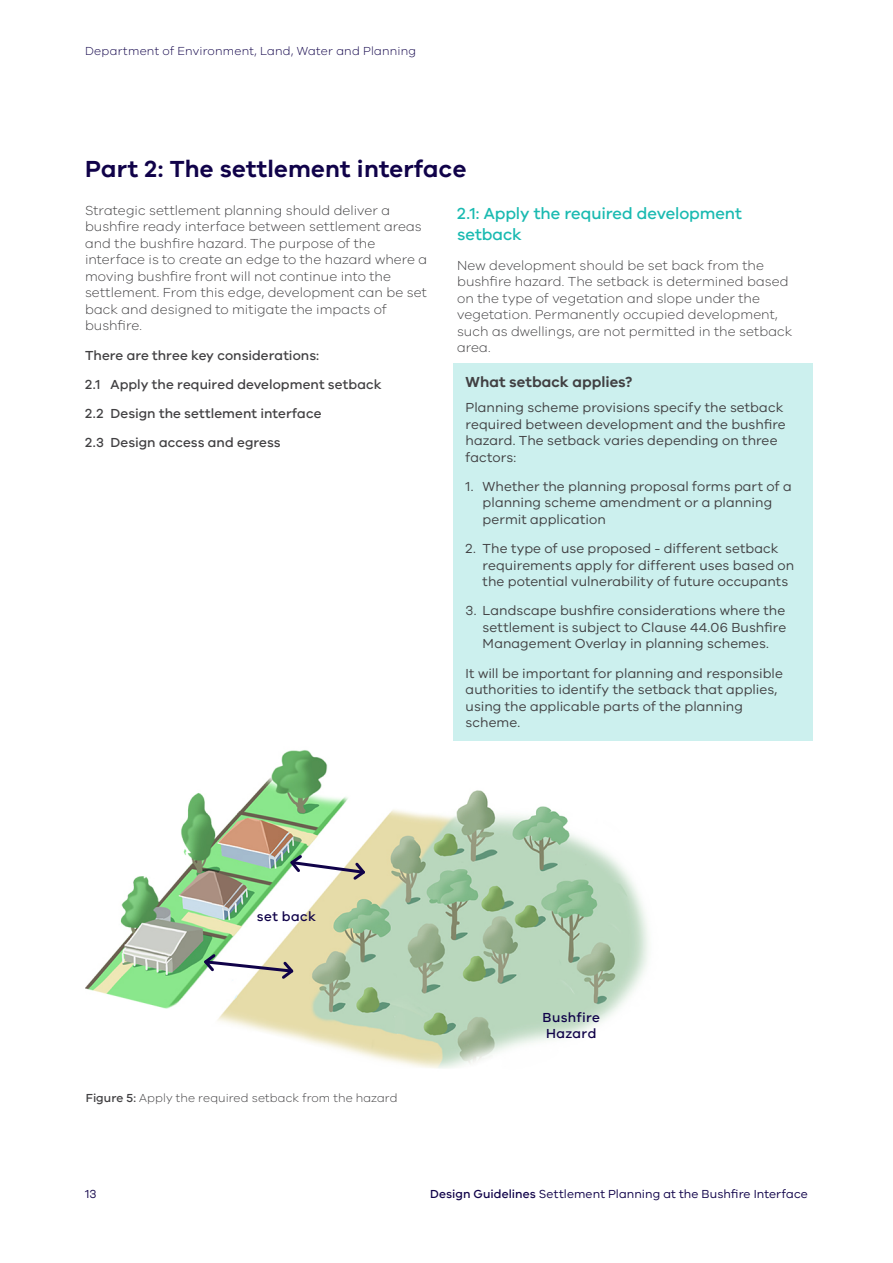
<style>
.page{position:relative;width:893px;height:1263px;background:#fff}
.page>*{position:absolute;margin:0;border:0;box-sizing:border-box;transform-origin:0 0}
.t1{font:600 24px "VIC";letter-spacing:.01em;color:#100249}
.t2{font:500 16.5px/21px "VIC";letter-spacing:-.005em;color:#1abab1}
.t3{font:600 15px "VIC";color:#414042}
.t4{font:13.5px/16.5px "VIC";letter-spacing:.005em;color:#414042}
.t5{font:300 13.5px/16.5px "VIC";letter-spacing:.005em;color:#414042}
.t6{font:500 13.5px/29.2px "VIC";letter-spacing:.005em;color:#414042}
.t7{font:500 13.5px/16.2px "VIC";letter-spacing:.03em;color:#100249}
.t8{font:12px "VIC";letter-spacing:.01em;color:#100249}
.t9{font:300 12px "VIC";letter-spacing:.015em;color:#100249}
.t10{font:300 12px "VIC";letter-spacing:.01em;color:#414042}
.s1{font-weight:500}
</style>
<div class="page">
<img style="left:86px;top:740px;width:572px;height:328px">
<svg style="left:288px;top:852px;width:80px;height:30px"></svg>
<svg style="left:201px;top:951px;width:95px;height:30px"></svg>
<div style="left:453px;top:364px;width:359px;height:37px;background:#ccf0ee"></div>
<div style="left:453px;top:390px;width:359px;height:85px;background:#ccf0ee"></div>
<div style="left:453px;top:469px;width:359px;height:68px;background:#ccf0ee"></div>
<div style="left:453px;top:531px;width:359px;height:68px;background:#ccf0ee"></div>
<div style="left:453px;top:593px;width:359px;height:69px;background:#ccf0ee"></div>
<div style="left:453px;top:656px;width:359px;height:84px;background:#ccf0ee"></div>
<p class="t9" style="left:85px;top:43px;width:333px">Department of Environment, Land, Water and Planning</p>
<h1 class="t1" style="left:85px;top:154px;width:383px">Part 2: The settlement interface</h1>
<p class="t5" style="left:85px;top:202px;width:344px">Strategic settlement planning should deliver a bushfire ready interface between settlement areas and the bushfire hazard. The purpose of the interface is to create an edge to the hazard where a moving bushfire front will not continue into the settlement. From this edge, development can be set back and designed to mitigate the impacts of bushfire.</p>
<p class="t6" style="left:85px;top:340px;width:298px">There are three key considerations:<br>2.1 Apply the required development setback 2.2 Design the settlement interface<br>2.3 Design access and egress</p>
<p class="t2" style="left:457px;top:203px;width:286px">2.1: Apply the required development setback</p>
<p class="t5" style="left:457px;top:256px;width:337px">New development should be set back from the bushfire hazard. The setback is determined based on the type of vegetation and slope under the vegetation. Permanently occupied development, such as dwellings, are not permitted in the setback area.</p>
<p class="t3" style="left:466px;top:373px;width:169px">What setback applies?</p>
<p class="t4" style="left:466px;top:399px;width:322px">Planning scheme provisions specify the setback required between development and the bushfire hazard. The setback varies depending on three factors:</p>
<p class="t4" style="left:483px;top:478px;width:311px;text-indent:-17px">1. Whether the planning proposal forms part of a planning scheme amendment or a planning permit application</p>
<p class="t4" style="left:483px;top:540px;width:313px;text-indent:-17px">2. The type of use proposed - different setback requirements apply for different uses based on the potential vulnerability of future occupants</p>
<p class="t4" style="left:483px;top:602px;width:305px;text-align:justify;text-indent:-17px">3. Landscape bushfire considerations where the settlement is subject to Clause 44.06 Bushfire Management Overlay in planning schemes.</p>
<p class="t4" style="left:466px;top:664px;width:319px">It will be important for planning and responsible authorities to identify the setback that applies, using the applicable parts of the planning scheme.</p>
<p class="t7" style="left:257px;top:908px;width:61px">set back</p>
<p class="t10" style="left:86px;top:1091px;width:313px"><span class="s1">Figure 5:</span> Apply the required setback from the hazard</p>
<p class="t7" style="left:542px;top:1009px;width:59px">Bushfire<br>Hazard</p>
<p class="t8" style="left:85px;top:1187px;width:13px">13</p>
<p class="t8" style="left:430px;top:1187px;width:379px"><span class="s1">Design Guidelines</span> Settlement Planning at the Bushfire Interface</p>
</div>
